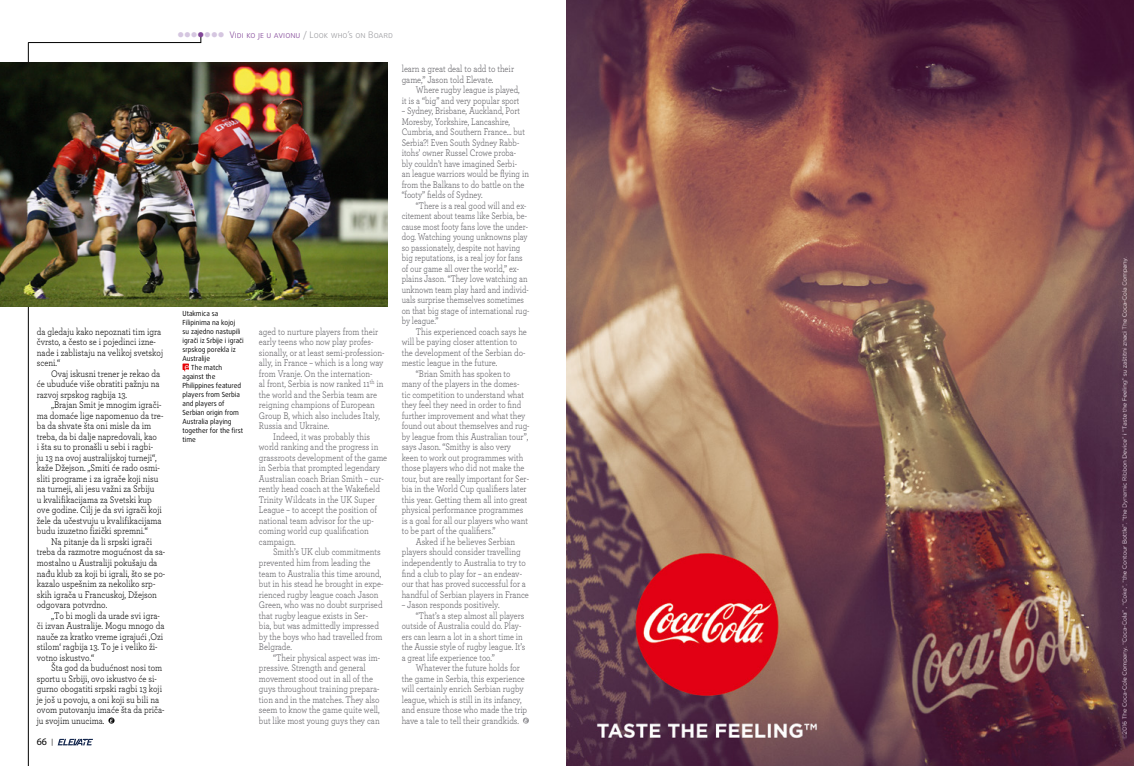
<style>
.page{position:relative;width:1134px;height:766px;background:#fff}
.page>*{position:absolute;margin:0;border:0;box-sizing:border-box;transform-origin:0 0}
.t1{font:10px/10.5px "Archer Pro";color:#5c5b60;scale:.84 1}
.t2{font:10px/10.5px "Archer Pro";color:#000;scale:.85 1}
.t3{font:10px "Archer Pro";color:#5c5b60;scale:.83 1}
.t4{font:10px/10.5px "Archer Pro";color:#5c5b60;text-align:right;scale:.82 1}
.t5{font:10px/10.5px "Archer Pro";color:#5c5b60;scale:.81 1}
.t6{font:10px "Myriad Pro";color:#000}
.t7{font:300 9px "Daxline Pro";color:#98989c}
.t8{font:7px/9px "Daxline Pro";color:#000;scale:.95 1}
.s1{font-size:7px}
.s2{color:#d5c6e0}
.s3{color:#814597}
.s4{font-size:8.8px;color:#fff}
</style>
<div class="page">
<svg style="left:58px;top:738px;width:35px;height:7px"></svg>
<svg style="left:29px;top:35px;width:172px;height:8px"></svg>
<hr style="left:28px;top:42px;width:1px;height:723px;background:#000">
<img style="left:567px;top:0;width:567px;height:765px">
<svg style="left:108px;top:717px;width:7px;height:6px"></svg>
<svg style="left:110px;top:718px;width:3px;height:4px"></svg>
<svg style="left:523px;top:717px;width:6px;height:6px"></svg>
<img style="left:0;top:62px;width:387px;height:244px">
<svg style="left:183px;top:363px;width:6px;height:9px"></svg>
<p class="t2" style="left:37px;top:325px;width:151px">da gledaju kako nepoznati tim igra čvrsto, a često se i pojedinci izne&shy;nade i zablistaju na velikoj svetskoj sceni.“</p>
<p class="t2" style="left:37px;top:367px;width:147px;text-align:justify;text-indent:14px">Ovaj iskusni trener je rekao da će ubuduće više obratiti pažnju na razvoj srpskog ragbija 13.</p>
<p class="t2" style="left:37px;top:399px;width:150px;text-indent:14px">„Brajan Smit je mnogim igrači&shy;ma domaće lige napomenuo da tre&shy;ba da shvate šta oni misle da im treba, da bi dalje napredovali, kao<br>i šta su to pronašli u sebi i ragbi-<br>ju 13 na ovoj australijskoj turneji“, kaže Džejson. „Smiti će rado osmi&shy;sliti programe i za igrače koji nisu na turneji, ali jesu važni za Srbiju<br>u kvalifikacijama za Svetski kup ove godine. Cilj je da svi igrači koji žele da učestvuju u kvalifikacijama budu izuzetno fizički spremni.“</p>
<p class="t2" style="left:37px;top:535px;width:153px;text-indent:14px">Na pitanje da li srpski igrači treba da razmotre mogućnost da sa&shy;mostalno u Australiji pokušaju da nađu klub za koji bi igrali, što se po&shy;kazalo uspešnim za nekoliko srp&shy;skih igrača u Francuskoj, Džejson odgovara potvrdno.</p>
<p class="t2" style="left:37px;top:609px;width:152px;text-indent:14px">„To bi mogli da urade svi igra&shy;či izvan Australije. Mogu mnogo da nauče za kratko vreme igrajući ‚Ozi stilom‘ ragbija 13. To je i veliko ži&shy;votno iskustvo.“</p>
<p class="t2" style="left:37px;top:661px;width:152px;text-indent:14px">Šta god da budućnost nosi tom sportu u Srbiji, ovo iskustvo će si&shy;gurno obogatiti srpski ragbi 13 koji je još u povoju, a oni koji su bili na ovom putovanju imaće šta da priča&shy;ju svojim unucima.</p>
<p class="t6" style="left:37px;top:735px;width:18px">66 <span class="s1">|</span></p>
<p class="t7" style="left:177px;top:29px;width:217px"><span class="s2">●●●</span><span class="s3">●</span><span class="s2">●●●</span> <span class="s3">Vidi ko je u avionu</span> / Look who’s on Board</p>
<p class="t8" style="left:183px;top:309px;width:66px">Utakmica sa<br>Filipinima na kojoj<br>su zajedno nastupili igrači iz Srbije i igrači srpskog porekla iz<br>Australije<br><span class="s4">e</span> The match<br>against the<br>Philippines featured players from Serbia and players of<br>Serbian origin from<br>Australia playing together for the first time</p>
<p class="t1" style="left:259px;top:325px;width:151px">aged to nurture players from their early teens who now play profes&shy;sionally, or at least semi-profession&shy;ally, in France – which is a long way from Vranje. On the internation-<br>al front, Serbia is now ranked 11<sup>th</sup> in the world and the Serbia team are reigning champions of European<br>Group B, which also includes Italy,<br>Russia and Ukraine.</p>
<p class="t1" style="left:259px;top:430px;width:154px;text-indent:14px">Indeed, it was probably this world ranking and the progress in grassroots development of the game in Serbia that prompted legendary<br>Australian coach Brian Smith – cur&shy;rently head coach at the Wakefield<br>Trinity Wildcats in the UK Super<br>League – to accept the position of national team advisor for the up&shy;coming world cup qualification campaign.</p>
<p class="t1" style="left:259px;top:546px;width:150px;text-indent:14px">Smith’s UK club commitments prevented him from leading the team to Australia this time around, but in his stead he brought in expe&shy;rienced rugby league coach Jason<br>Green, who was no doubt surprised that rugby league exists in Ser-<br>bia, but was admittedly impressed by the boys who had travelled from<br>Belgrade.</p>
<p class="t1" style="left:259px;top:651px;width:146px;text-indent:14px">“Their physical aspect was im&shy;pressive. Strength and general movement stood out in all of the guys throughout training prepara&shy;tion and in the matches. They also seem to know the game quite well, but like most young guys they can</p>
<p class="t1" style="left:402px;top:63px;width:135px">learn a great deal to add to their game,” Jason told Elevate.</p>
<p class="t4" style="left:402px;top:84px;width:145px">Where rugby league is played,<br>it is a “big” and very popular sport</p>
<p class="t4" style="left:402px;top:105px;width:157px;text-align:left">– Sydney, Brisbane, Auckland, Port Moresby, Yorkshire, Lancashire, Cumbria, and Southern France… but Serbia?! Even South Sydney Rabb&shy;itohs’ owner Russel Crowe proba&shy;bly couldn’t have imagined Serbi-<br>an league warriors would be flying in from the Balkans to do battle on the “footy” fields of Sydney.</p>
<p class="t5" style="left:402px;top:199px;width:159px;text-indent:14px">“There is a real good will and ex&shy;citement about teams like Serbia, be&shy;cause most footy fans love the under&shy;dog. Watching young unknowns play so passionately, despite not having big reputations, is a real joy for fans of our game all over the world,” ex&shy;plains Jason. “They love watching an unknown team play hard and individ&shy;uals surprise themselves sometimes on that big stage of international rug&shy;by league.”</p>
<p class="t1" style="left:416px;top:325px;width:134px">This experienced coach says he</p>
<p class="t1" style="left:402px;top:336px;width:139px">will be paying closer attention to</p>
<p class="t1" style="left:402px;top:346px;width:149px">the development of the Serbian do-</p>
<p class="t1" style="left:402px;top:357px;width:115px">mestic league in the future.</p>
<p class="t3" style="left:416px;top:366px;width:116px">“Brian Smith has spoken to</p>
<p class="t3" style="left:402px;top:377px;width:143px">many of the players in the domes-</p>
<p class="t3" style="left:402px;top:387px;width:149px">tic competition to understand what</p>
<p class="t3" style="left:402px;top:398px;width:146px">they feel they need in order to find</p>
<p class="t3" style="left:402px;top:408px;width:150px">further improvement and what they</p>
<p class="t3" style="left:402px;top:419px;width:155px">found out about themselves and rug-</p>
<p class="t3" style="left:402px;top:429px;width:154px">by league from this Australian tour”,</p>
<p class="t3" style="left:402px;top:440px;width:133px">says Jason. “Smithy is also very</p>
<p class="t3" style="left:402px;top:450px;width:148px">keen to work out programmes with</p>
<p class="t3" style="left:402px;top:461px;width:149px">those players who did not make the</p>
<p class="t3" style="left:402px;top:471px;width:155px">tour, but are really important for Ser-</p>
<p class="t3" style="left:402px;top:482px;width:152px">bia in the World Cup qualifiers later</p>
<p class="t3" style="left:402px;top:492px;width:153px">this year. Getting them all into great</p>
<p class="t3" style="left:402px;top:503px;width:148px">physical performance programmes</p>
<p class="t3" style="left:402px;top:513px;width:154px">is a goal for all our players who want</p>
<p class="t3" style="left:402px;top:524px;width:115px">to be part of the qualifiers.”</p>
<p class="t1" style="left:416px;top:535px;width:120px">Asked if he believes Serbian</p>
<p class="t1" style="left:402px;top:546px;width:143px">players should consider travelling</p>
<p class="t1" style="left:402px;top:556px;width:149px">independently to Australia to try to</p>
<p class="t1" style="left:402px;top:567px;width:145px">find a club to play for – an endeav-</p>
<p class="t1" style="left:402px;top:577px;width:149px">our that has proved successful for a</p>
<p class="t1" style="left:402px;top:588px;width:153px">handful of Serbian players in France</p>
<p class="t1" style="left:402px;top:598px;width:118px">– Jason responds positively.</p>
<p class="t4" style="left:416px;top:609px;width:134px">“That’s a step almost all players</p>
<p class="t4" style="left:402px;top:619px;width:147px">outside of Australia could do. Play-</p>
<p class="t4" style="left:402px;top:630px;width:149px">ers can learn a lot in a short time in</p>
<p class="t4" style="left:402px;top:640px;width:152px">the Aussie style of rugby league. It’s</p>
<p class="t4" style="left:402px;top:651px;width:115px">a great life experience too.”</p>
<p class="t1" style="left:416px;top:661px;width:125px">Whatever the future holds for</p>
<p class="t1" style="left:402px;top:672px;width:148px">the game in Serbia, this experience</p>
<p class="t1" style="left:402px;top:682px;width:147px">will certainly enrich Serbian rugby</p>
<p class="t1" style="left:402px;top:693px;width:144px">league, which is still in its infancy,</p>
<p class="t1" style="left:402px;top:703px;width:151px">and ensure those who made the trip</p>
<p class="t1" style="left:402px;top:714px;width:141px">have a tale to tell their grandkids.</p>
</div>
